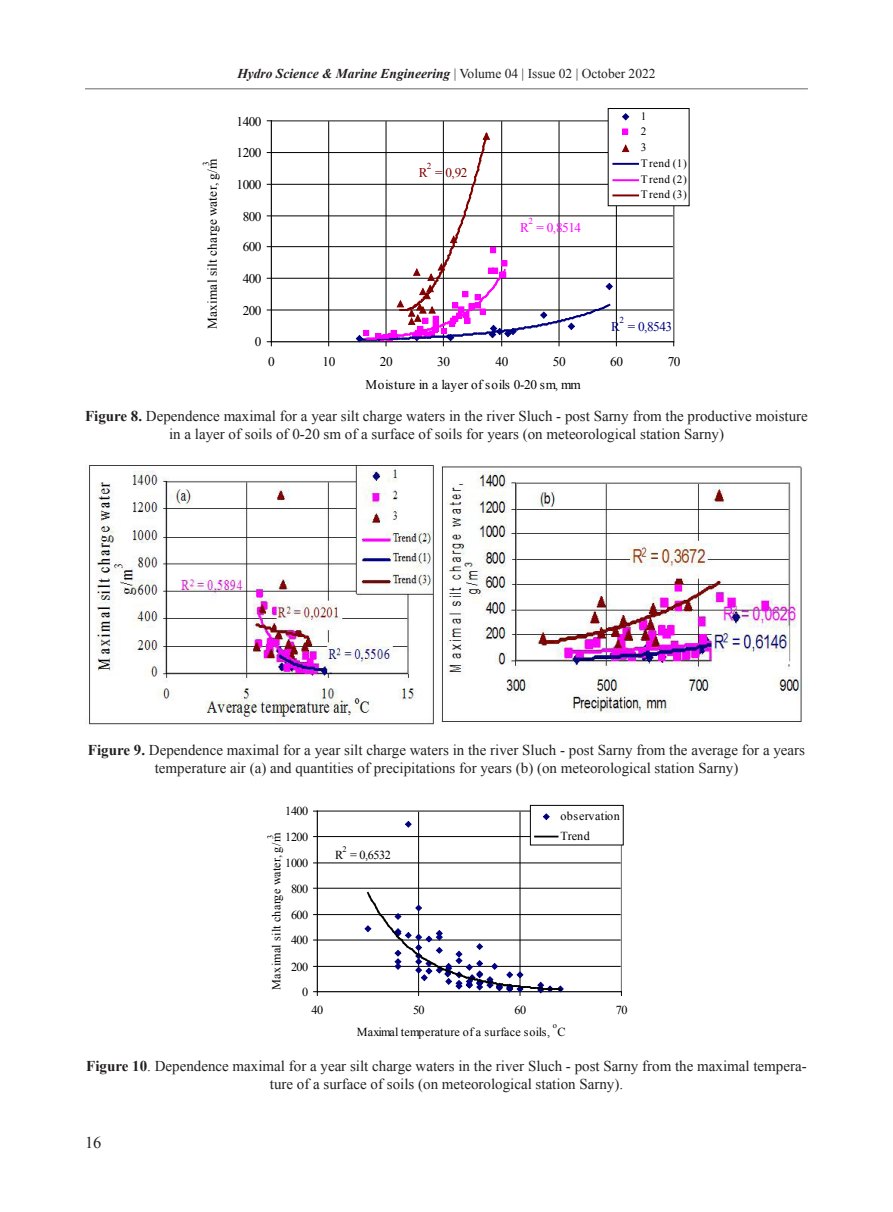
<style>
.page{position:relative;width:893px;height:1212px;background:#fff}
.page>*{position:absolute;margin:0;border:0;box-sizing:border-box;transform-origin:0 0}
.t1{font:16.5px "Times New Roman";color:#231f20}
.图题{font:15px/18px "Times New Roman";color:#231f20;text-align:center}
.t2{font:italic 700 13.5px "Times New Roman";color:#231f20}
.t3{font:13.2px "Times New Roman";letter-spacing:-.03em;color:#000}
.t4{font:13.2px "Times New Roman";letter-spacing:.03em;color:#000}
.t5{font:13.2px "Times New Roman";letter-spacing:.025em;color:#000}
.t6{font:13.2px "Times New Roman";color:#000080}
.t7{font:13.2px "Times New Roman";color:#f0f}
.t8{font:13.2px "Times New Roman";color:#800000}
.t9{font:12.15px/20px "Times New Roman";letter-spacing:.005em;color:#000}
.t10{font:12.15px "Times New Roman";letter-spacing:.025em;color:#000}
.t11{font:11.25px/15.8px "Times New Roman";letter-spacing:.035em;color:#000}
.t12{font:9.15px "Times New Roman";color:#000080}
.t13{font:9.15px "Times New Roman";color:#f0f}
.t14{font:9.15px "Times New Roman";color:#800000}
.t15{font:9.15px "Times New Roman";color:#000}
.t16{font:8.4px "Times New Roman";color:#000}
.s1{font-weight:400;font-style:normal}
.s2{font-weight:700}
</style>
<div class="page">
<hr style="left:85px;top:89px;width:723px;height:1px;background:#67696b">
<hr style="left:271px;top:310px;width:402px;height:1px;background:#000">
<hr style="left:271px;top:278px;width:402px;height:1px;background:#000">
<hr style="left:271px;top:246px;width:402px;height:1px;background:#000">
<hr style="left:271px;top:216px;width:402px;height:1px;background:#000">
<hr style="left:271px;top:184px;width:402px;height:1px;background:#000">
<hr style="left:271px;top:152px;width:402px;height:1px;background:#000">
<hr style="left:271px;top:121px;width:402px;height:1px;background:#000">
<hr style="left:328px;top:121px;width:1px;height:220px;background:#000">
<hr style="left:386px;top:121px;width:1px;height:220px;background:#000">
<hr style="left:443px;top:121px;width:1px;height:220px;background:#000">
<hr style="left:501px;top:121px;width:1px;height:220px;background:#000">
<hr style="left:559px;top:121px;width:1px;height:220px;background:#000">
<hr style="left:271px;top:120px;width:403px;height:1px;background:#808080">
<hr style="left:673px;top:121px;width:1px;height:221px;background:#808080">
<hr style="left:271px;top:121px;width:1px;height:221px;background:#000">
<hr style="left:271px;top:341px;width:403px;height:1px;background:#000">
<svg style="left:267px;top:341px;width:5px;height:5px"></svg>
<div style="left:608px;top:109px;width:81px;height:97px;background:#fff"></div>
<svg style="left:622px;top:113px;width:8px;height:8px"></svg>
<svg style="left:355px;top:129px;width:275px;height:217px"></svg>
<hr style="left:613px;top:163px;width:25px;height:2px;background:#000080">
<hr style="left:613px;top:179px;width:25px;height:2px;background:#f0f">
<hr style="left:613px;top:194px;width:25px;height:2px;background:#800000">
<img style="left:89px;top:465px;width:719px;height:260px">
<hr style="left:317px;top:966px;width:304px;height:1px;background:#000">
<hr style="left:317px;top:940px;width:304px;height:1px;background:#000">
<hr style="left:317px;top:914px;width:304px;height:1px;background:#000">
<hr style="left:317px;top:888px;width:304px;height:1px;background:#000">
<hr style="left:317px;top:863px;width:304px;height:1px;background:#000">
<hr style="left:317px;top:836px;width:304px;height:1px;background:#000">
<hr style="left:418px;top:811px;width:1px;height:180px;background:#000">
<hr style="left:520px;top:811px;width:1px;height:180px;background:#000">
<hr style="left:317px;top:811px;width:304px;height:1px;background:#808080">
<hr style="left:621px;top:811px;width:1px;height:181px;background:#808080">
<hr style="left:317px;top:811px;width:1px;height:181px;background:#000">
<hr style="left:317px;top:991px;width:304px;height:1px;background:#000">
<svg style="left:405px;top:821px;width:7px;height:7px"></svg>
<svg style="left:364px;top:890px;width:200px;height:105px"></svg>
<div style="left:530px;top:805px;width:93px;height:40px;background:#fff"></div>
<div style="left:530px;top:805px;width:93px;height:40px;border:1px solid #000"></div>
<svg style="left:542px;top:813px;width:8px;height:8px"></svg>
<svg style="left:535px;top:836px;width:23px;height:1px"></svg>
<p class="t5" style="left:204px;top:329px;width:172px;rotate:-90deg">Maximal silt charge water, g/m</p>
<p class="t15" style="left:200px;top:166px;width:6px;rotate:-90deg">3</p>
<p class="t2" style="left:237px;top:64px;width:420px">Hydro Science &amp; Marine Engineering <span class="s1">| Volume 04 | Issue 02 | October 2022</span></p>
<p class="t3" style="left:237px;top:112px;width:26px">1400</p>
<p class="t3" style="left:237px;top:144px;width:26px">1200</p>
<p class="t3" style="left:237px;top:176px;width:26px">1000</p>
<p class="t3" style="left:243px;top:207px;width:20px">800</p>
<p class="t3" style="left:243px;top:238px;width:20px">600</p>
<p class="t3" style="left:243px;top:270px;width:20px">400</p>
<p class="t3" style="left:243px;top:301px;width:20px">200</p>
<p class="t3" style="left:255px;top:333px;width:8px">0</p>
<p class="t14" style="left:427px;top:160px;width:6px">2</p>
<p class="t8" style="left:435px;top:163px;width:34px">= 0,92</p>
<p class="t8" style="left:419px;top:163px;width:10px">R</p>
<p class="t13" style="left:528px;top:215px;width:6px">2</p>
<p class="t7" style="left:537px;top:218px;width:46px">= 0,8514</p>
<p class="t7" style="left:520px;top:218px;width:10px">R</p>
<p class="t11" style="left:641px;top:108px;width:7px;line-height:15.1px">1<br>2</p>
<p class="t11" style="left:641px;top:139px;width:47px">3<br>Trend (1)<br>Trend (2)<br>Trend (3)</p>
<p class="t12" style="left:619px;top:314px;width:6px">2</p>
<p class="t6" style="left:628px;top:318px;width:46px">= 0,8543</p>
<p class="t6" style="left:611px;top:318px;width:10px">R</p>
<p class="t3" style="left:268px;top:352px;width:8px">0</p>
<p class="t3" style="left:323px;top:352px;width:14px">10</p>
<p class="t3" style="left:380px;top:352px;width:14px">20</p>
<p class="t3" style="left:437px;top:352px;width:14px">30</p>
<p class="t3" style="left:496px;top:352px;width:14px">40</p>
<p class="t3" style="left:553px;top:352px;width:14px">50</p>
<p class="t3" style="left:610px;top:352px;width:14px">60</p>
<p class="t3" style="left:668px;top:352px;width:14px">70</p>
<p class="t4" style="left:366px;top:376px;width:217px">Moisture in a layer of soils 0-20 sm, mm</p>
<p class="图题" style="left:85px;top:407px;width:724px"><span class="s2">Figure 8.</span> Dependence maximal for a year silt charge waters in the river Sluch - post Sarny from the productive moisture in a layer of soils of 0-20 sm of a surface of soils for years (on meteorological station Sarny)</p>
<p class="图题" style="left:88px;top:741px;width:719px"><span class="s2">Figure 9.</span> Dependence maximal for a year silt charge waters in the river Sluch - post Sarny from the average for a years temperature air (a) and quantities of precipitations for years (b) (on meteorological station Sarny)</p>
<p class="t9" style="left:285px;top:801px;width:25px">1400</p>
<p class="t9" style="left:285px;top:826px;width:25px">1200</p>
<p class="t10" style="left:268px;top:990px;width:159px;rotate:-90deg">Maximal silt charge water, g/m</p>
<p class="t16" style="left:265px;top:839px;width:6px;rotate:-90deg">3</p>
<p class="t9" style="left:285px;top:853px;width:25px">1000</p>
<p class="t9" style="left:291px;top:878px;width:19px">800</p>
<p class="t9" style="left:291px;top:904px;width:19px">600</p>
<p class="t9" style="left:291px;top:930px;width:19px">400</p>
<p class="t9" style="left:291px;top:956px;width:19px">200</p>
<p class="t9" style="left:302px;top:982px;width:8px">0</p>
<p class="t16" style="left:343px;top:843px;width:6px">2</p>
<p class="t9" style="left:350px;top:844px;width:42px">= 0,6532</p>
<p class="t9" style="left:335px;top:844px;width:10px">R</p>
<p class="t9" style="left:560px;top:806px;width:61px">observation<br>Trend</p>
<p class="t9" style="left:312px;top:999px;width:13px">40</p>
<p class="t9" style="left:413px;top:999px;width:13px">50</p>
<p class="t9" style="left:514px;top:999px;width:13px">60</p>
<p class="t9" style="left:616px;top:999px;width:13px">70</p>
<p class="t9" style="left:357px;top:1021px;width:195px">Maximal temperature of a surface soils,</p>
<p class="t16" style="left:553px;top:1020px;width:6px">o</p>
<p class="t9" style="left:558px;top:1021px;width:10px">C</p>
<p class="图题" style="left:86px;top:1057px;width:722px"><span class="s2">Figure 10</span>. Dependence maximal for a year silt charge waters in the river Sluch - post Sarny from the maximal tempera&shy;ture of a surface of soils (on meteorological station Sarny).</p>
<p class="t1" style="left:85px;top:1131px;width:18px">16</p>
</div>
